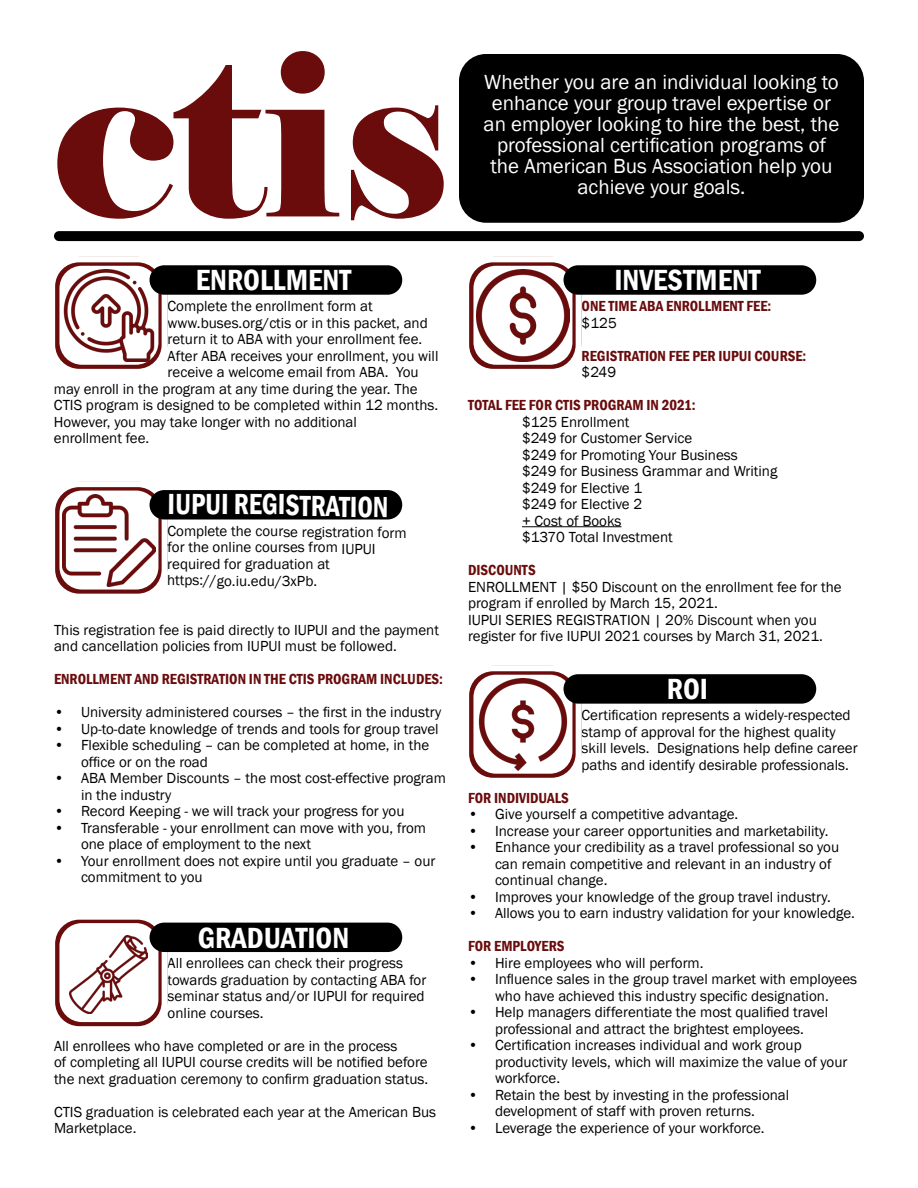
<style>
.page{position:relative;width:918px;height:1188px;background:#fff}
.page>*{position:absolute;margin:0;border:0;box-sizing:border-box;transform-origin:0 0}
.t1{font:225px "Elephant";color:#6a0b0c}
.t2{font:600 condensed 30px "Franklin Gothic";color:#fff}
.t3{font:600 condensed 30px "Franklin Gothic";color:#fff;scale:.92 1}
.t4{font:21px/21px "Franklin Gothic";color:#fff;text-align:center}
.t5{font:15px/16.5px "Franklin Gothic";color:#000}
.t6{font:600 condensed 15px "Franklin Gothic";color:#6a0b0c}
.s1{font-weight:600;font-stretch:condensed;color:#6a0b0c}
</style>
<div class="page">
<div style="left:459px;top:54px;width:405px;height:169px;background:#000;border-radius:27px"></div>
<div style="left:54px;top:231px;width:810px;height:10px;background:#000;border-radius:5px"></div>
<div style="left:50px;top:257px;width:117px;height:117px;border:9px solid #6a0b0c;border-radius:27px"></div>
<div style="left:49px;top:256px;width:119px;height:119px;border:6px solid #fff;border-radius:27px"></div>
<img style="left:63px;top:270px;width:92px;height:92px">
<div style="left:150px;top:265px;width:252px;height:30px;background:#000;border-radius:15px"></div>
<div style="left:50px;top:482px;width:117px;height:117px;border:9px solid #6a0b0c;border-radius:27px"></div>
<div style="left:49px;top:481px;width:119px;height:119px;border:6px solid #fff;border-radius:27px"></div>
<img style="left:63px;top:495px;width:92px;height:92px">
<div style="left:150px;top:490px;width:252px;height:30px;background:#000;border-radius:15px"></div>
<div style="left:50px;top:914px;width:117px;height:117px;border:9px solid #6a0b0c;border-radius:27px"></div>
<div style="left:49px;top:914px;width:119px;height:118px;border:6px solid #fff;border-radius:27px"></div>
<img style="left:69px;top:936px;width:79px;height:78px">
<div style="left:150px;top:923px;width:252px;height:29px;background:#000;border-radius:15px"></div>
<hr style="left:522px;top:526px;width:100px;height:1px;background:#000">
<div style="left:464px;top:257px;width:117px;height:117px;border:9px solid #6a0b0c;border-radius:27px"></div>
<div style="left:463px;top:256px;width:119px;height:119px;border:6px solid #fff;border-radius:27px"></div>
<img style="left:477px;top:270px;width:92px;height:92px">
<div style="left:564px;top:265px;width:252px;height:30px;background:#000;border-radius:15px"></div>
<div style="left:464px;top:666px;width:117px;height:117px;border:9px solid #6a0b0c;border-radius:27px"></div>
<div style="left:463px;top:665px;width:119px;height:119px;border:6px solid #fff;border-radius:27px"></div>
<img style="left:477px;top:679px;width:92px;height:92px">
<div style="left:564px;top:674px;width:252px;height:30px;background:#000;border-radius:15px"></div>
<p class="t1" style="left:54px;top:-5px;width:398px">ctis</p>
<p class="t2" style="left:196px;top:260px;width:157px">ENROLLMENT</p>
<p class="t5" style="left:168px;top:298px;width:207px">Complete the enrollment form at</p>
<p class="t5" style="left:168px;top:315px;width:262px">www.buses.org/ctis or in this packet, and</p>
<p class="t5" style="left:168px;top:331px;width:256px">return it to ABA with your enrollment fee.</p>
<p class="t5" style="left:168px;top:348px;width:272px">After ABA receives your enrollment, you will</p>
<p class="t5" style="left:168px;top:364px;width:253px">receive a welcome email from ABA. You</p>
<p class="t5" style="left:54px;top:381px;width:365px">may enroll in the program at any time during the year. The</p>
<p class="t5" style="left:54px;top:397px;width:386px">CTIS program is designed to be completed within 12 months.</p>
<p class="t5" style="left:54px;top:414px;width:304px">However, you may take longer with no additional</p>
<p class="t5" style="left:54px;top:430px;width:97px">enrollment fee.</p>
<p class="t3" style="left:168px;top:484px;width:242px">IUPUI REGISTRATION</p>
<p class="t5" style="left:167px;top:524px;width:241px">Complete the course registration form for the online courses from IUPUI required for graduation at https://go.iu.edu/3xPb.</p>
<p class="t5" style="left:54px;top:622px;width:386px">This registration fee is paid directly to IUPUI and the payment and cancellation policies from IUPUI must be followed.</p>
<p class="t6" style="left:54px;top:669px;width:391px">ENROLLMENT AND REGISTRATION IN THE CTIS PROGRAM INCLUDES:</p>
<p class="t5" style="left:54px;top:705px;width:389px">• University administered courses – the first in the industry</p>
<p class="t5" style="left:54px;top:721px;width:386px">• Up-to-date knowledge of trends and tools for group travel</p>
<p class="t5" style="left:81px;top:738px;width:350px;text-indent:-27px">• Flexible scheduling – can be completed at home, in the office or on the road</p>
<p class="t5" style="left:81px;top:771px;width:367px;text-indent:-27px">• ABA Member Discounts – the most cost-effective program in the industry</p>
<p class="t5" style="left:54px;top:804px;width:352px">• Record Keeping - we will track your progress for you</p>
<p class="t5" style="left:81px;top:820px;width:347px;text-indent:-27px">• Transferable - your enrollment can move with you, from one place of employment to the next</p>
<p class="t5" style="left:81px;top:853px;width:356px;text-indent:-27px">• Your enrollment does not expire until you graduate – our commitment to you</p>
<p class="t2" style="left:198px;top:918px;width:153px">GRADUATION</p>
<p class="t5" style="left:168px;top:956px;width:260px">All enrollees can check their progress towards graduation by contacting ABA for seminar status and/or IUPUI for required online courses.</p>
<p class="t5" style="left:54px;top:1038px;width:376px">All enrollees who have completed or are in the process<br>of completing all IUPUI course credits will be notified before the next graduation ceremony to confirm graduation status.</p>
<p class="t5" style="left:54px;top:1104px;width:384px">CTIS graduation is celebrated each year at the American Bus<br>Marketplace.</p>
<p class="t4" style="left:484px;top:72px;width:357px">Whether you are an individual looking to enhance your group travel expertise or an employer looking to hire the best, the professional certification programs of the American Bus Association help you achieve your goals.</p>
<p class="t2" style="left:614px;top:260px;width:148px">INVESTMENT</p>
<p class="t6" style="left:582px;top:296px;width:191px">ONE TIME ABA ENROLLMENT FEE:</p>
<p class="t5" style="left:582px;top:315px;width:37px">$125</p>
<p class="t6" style="left:582px;top:346px;width:226px">REGISTRATION FEE PER IUPUI COURSE:</p>
<p class="t5" style="left:582px;top:364px;width:36px">$249</p>
<p class="t6" style="left:468px;top:395px;width:229px">TOTAL FEE FOR CTIS PROGRAM IN 2021:</p>
<p class="t5" style="left:522px;top:414px;width:109px">$125 Enrollment</p>
<p class="t5" style="left:522px;top:430px;width:172px">$249 for Customer Service</p>
<p class="t5" style="left:522px;top:447px;width:217px">$249 for Promoting Your Business</p>
<p class="t5" style="left:522px;top:463px;width:257px">$249 for Business Grammar and Writing</p>
<p class="t5" style="left:522px;top:480px;width:122px">$249 for Elective 1</p>
<p class="t5" style="left:522px;top:496px;width:122px">$249 for Elective 2</p>
<p class="t5" style="left:522px;top:513px;width:101px">+ Cost of Books</p>
<p class="t5" style="left:522px;top:529px;width:152px">$1370 Total Investment</p>
<p class="t5" style="left:468px;top:562px;width:375px"><span class="s1">DISCOUNTS<br></span>ENROLLMENT | $50 Discount on the enrollment fee for the program if enrolled by March 15, 2021.<br>IUPUI SERIES REGISTRATION | 20% Discount when you register for five IUPUI 2021 courses by March 31, 2021.</p>
<p class="t2" style="left:667px;top:669px;width:43px">ROI</p>
<p class="t5" style="left:582px;top:707px;width:277px">Certification represents a widely-respected stamp of approval for the highest quality skill levels. Designations help define career paths and identify desirable professionals.</p>
<p class="t6" style="left:468px;top:788px;width:102px">FOR INDIVIDUALS</p>
<p class="t5" style="left:468px;top:806px;width:272px">• Give yourself a competitive advantage.</p>
<p class="t5" style="left:468px;top:823px;width:362px">• Increase your career opportunities and marketability.</p>
<p class="t5" style="left:495px;top:839px;width:346px;text-indent:-27px">• Enhance your credibility as a travel professional so you can remain competitive and relevant in an industry of continual change.</p>
<p class="t5" style="left:468px;top:889px;width:364px">• Improves your knowledge of the group travel industry.</p>
<p class="t5" style="left:468px;top:905px;width:389px">• Allows you to earn industry validation for your knowledge.</p>
<p class="t6" style="left:468px;top:936px;width:98px">FOR EMPLOYERS</p>
<p class="t5" style="left:468px;top:955px;width:237px">• Hire employees who will perform.</p>
<p class="t5" style="left:468px;top:971px;width:391px;text-align:center">• Influence sales in the group travel market with employees who have achieved this industry specific designation.</p>
<p class="t5" style="left:468px;top:1004px;width:362px;text-align:center">• Help managers differentiate the most qualified travel professional and attract the brightest employees.</p>
<p class="t5" style="left:495px;top:1037px;width:354px;text-indent:-27px">• Certification increases individual and work group productivity levels, which will maximize the value of your workforce.</p>
<p class="t5" style="left:468px;top:1087px;width:323px;text-align:center">• Retain the best by investing in the professional development of staff with proven returns.</p>
<p class="t5" style="left:468px;top:1120px;width:298px">• Leverage the experience of your workforce.</p>
</div>
